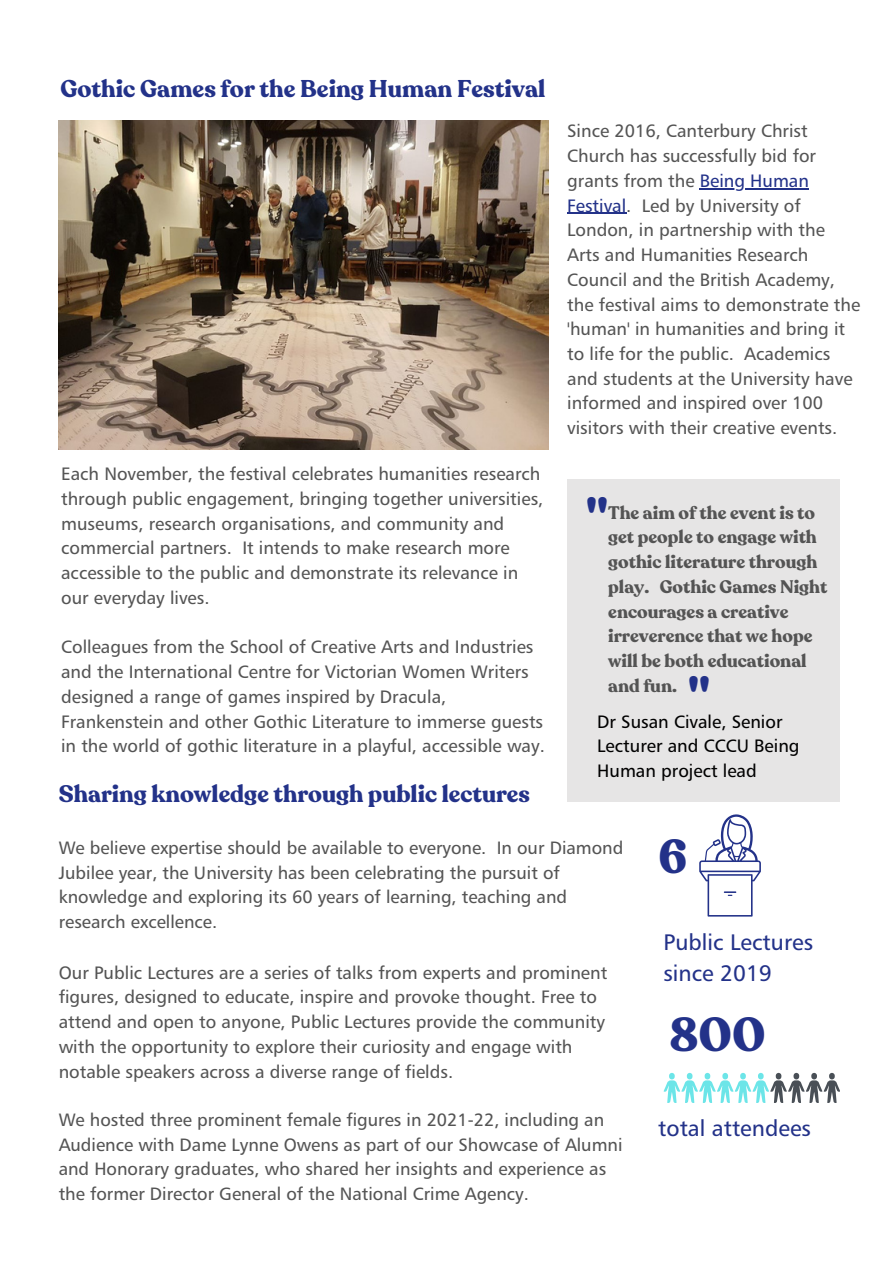
<style>
.page{position:relative;width:893px;height:1264px;background:#fff}
.page>*{position:absolute;margin:0;border:0;box-sizing:border-box;transform-origin:0 0}
.t1{font:700 47.25px "Recoleta";color:#233289}
.t2{font:700 24px "Recoleta";color:#233289}
.t3{font:700 23.7px "Recoleta";color:#233289}
.t4{font:22.5px/31.5px "Humanist 777 BT Roman B";color:#233289}
.t5{font:18px/24.8px "Humanist 777 BT Roman B";color:#545454}
.t6{font:700 18px/24.8px "Recoleta";color:#545454}
.t7{font:18px/24.8px "Humanist 777 BT Roman B";color:#000}
.t8{font:17.85px/24.8px "Humanist 777 BT Roman B";color:#545454}
.s1{color:#233289}
</style>
<div class="page">
<div style="left:567px;top:479px;width:272px;height:322px;background:#e6e5e5"></div>
<img style="left:59px;top:120px;width:489px;height:329px">
<hr style="left:699px;top:188px;width:110px;height:1px;background:#233289">
<hr style="left:567px;top:213px;width:59px;height:1px;background:#233289">
<svg style="left:699px;top:814px;width:61px;height:102px"></svg>
<svg style="left:663px;top:1072px;width:88px;height:30px"></svg>
<svg style="left:770px;top:1072px;width:70px;height:30px"></svg>
<h2 class="t2" style="left:60px;top:73px;width:486px">Gothic Games for the Being Human Festival</h2>
<p class="t5" style="left:61px;top:461px;width:483px">Each November, the festival celebrates humanities research through public engagement, bringing together universities, museums, research organisations, and community and commercial partners. It intends to make research more accessible to the public and demonstrate its relevance in our everyday lives.</p>
<p class="t5" style="left:61px;top:634px;width:485px">Colleagues from the School of Creative Arts and Industries and the International Centre for Victorian Women Writers designed a range of games inspired by Dracula, Frankenstein and other Gothic Literature to immerse guests in the world of gothic literature in a playful, accessible way.</p>
<p class="t5" style="left:567px;top:118px;width:294px">Since 2016, Canterbury Christ<br>Church has successfully bid for grants from the <span class="s1">Being Human<br>Festival</span>. Led by University of<br>London, in partnership with the<br>Arts and Humanities Research<br>Council and the British Academy, the festival aims to demonstrate the 'human' in humanities and bring it to life for the public. Academics and students at the University have informed and inspired over 100 visitors with their creative events.</p>
<h1 class="t1" style="left:586px;top:483px;width:23px">"</h1>
<p class="t6" style="left:608px;top:500px;width:221px">The aim of the event is to get people to engage with gothic literature through play. Gothic Games Night encourages a creative irreverence that we hope will be both educational and fun.</p>
<p class="t7" style="left:597px;top:708px;width:204px">Dr Susan Civale, Senior<br>Lecturer and CCCU Being<br>Human project lead</p>
<h1 class="t1" style="left:688px;top:663px;width:23px">"</h1>
<h3 class="t3" style="left:59px;top:778px;width:472px">Sharing knowledge through public lectures</h3>
<p class="t8" style="left:59px;top:834px;width:566px">We believe expertise should be available to everyone. In our Diamond Jubilee year, the University has been celebrating the pursuit of knowledge and exploring its 60 years of learning, teaching and research excellence.</p>
<p class="t5" style="left:59px;top:959px;width:550px">Our Public Lectures are a series of talks from experts and prominent figures, designed to educate, inspire and provoke thought. Free to attend and open to anyone, Public Lectures provide the community with the opportunity to explore their curiosity and engage with notable speakers across a diverse range of fields.</p>
<p class="t8" style="left:59px;top:1106px;width:565px">We hosted three prominent female figures in 2021-22, including an Audience with Dame Lynne Owens as part of our Showcase of Alumni and Honorary graduates, who shared her insights and experience as the former Director General of the National Crime Agency.</p>
<h1 class="t1" style="left:658px;top:825px;width:31px">6</h1>
<p class="t4" style="left:663px;top:925px;width:151px">Public Lectures since 2019</p>
<h1 class="t1" style="left:669px;top:1003px;width:98px">800</h1>
<p class="t4" style="left:658px;top:1111px;width:154px">total attendees</p>
</div>
